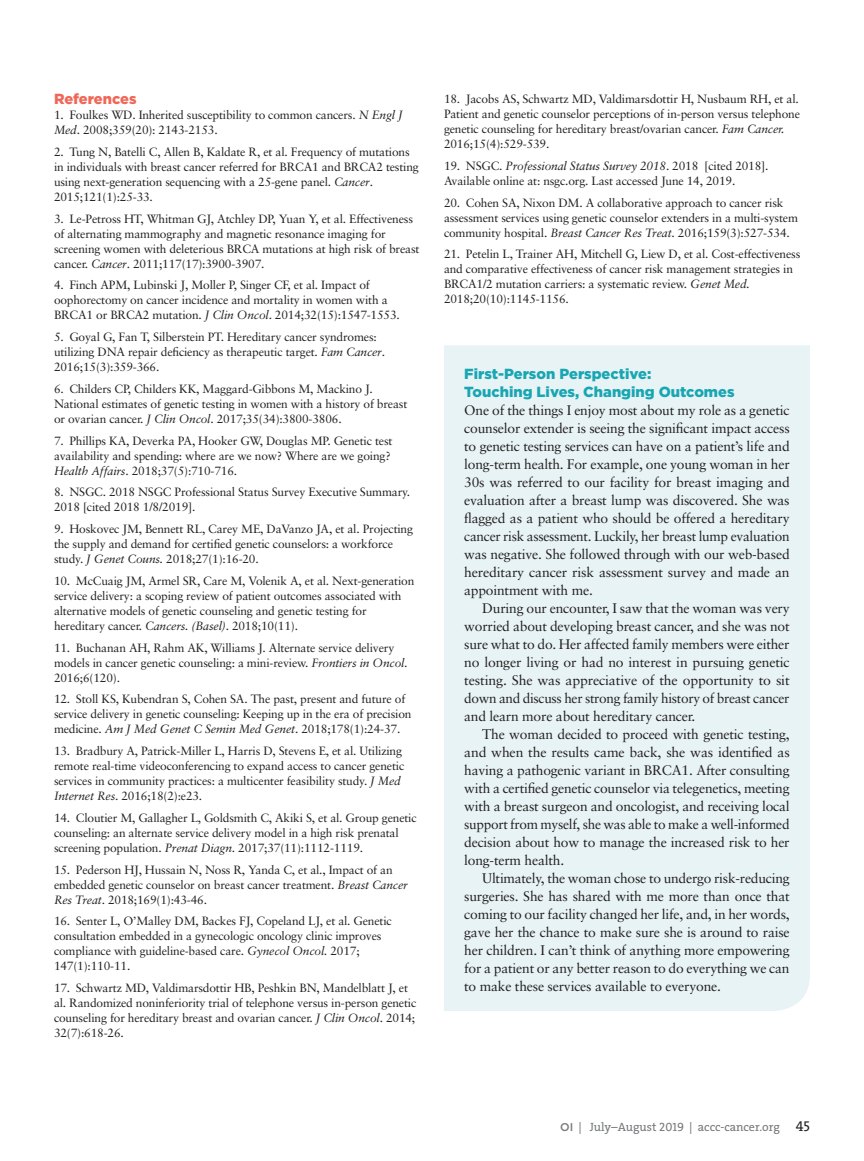
<style>
.page{position:relative;width:864px;height:1161px;background:#fff}
.page>*{position:absolute;margin:0;border:0;box-sizing:border-box;transform-origin:0 0}
.Feature_H1{font:900 14.7px/18px "Gotham";color:#18a6b3}
.Feature_H1-2{font:900 14.7px "Gotham";color:#f06758}
.NEW_Feature_Body_Ind{font:13.8px/18px "Sabon";letter-spacing:-.015em;color:#231f20;text-align:justify}
.NEW_Feature_Body_No{font:13.8px/18px "Sabon";letter-spacing:-.01em;color:#231f20;text-align:justify}
.NEW_REF{font:12px/15px "Sabon";letter-spacing:-.015em;color:#231f20}
.t1{font:12px "The Serif B W5 Plain";color:#76787b}
.s1{font-style:italic}
.s2{font-family:"Gotham";font-weight:500;font-size:11.25px}
.s3{font-family:"The Serif Caps"}
.s4{font-family:"The Serif Caps";font-size:14.25px;color:#231f20}
</style>
<div class="page">
<div style="left:444px;top:345px;width:366px;height:666px;background:#e8f3f5"></div>
<p class="Feature_H1-2" style="left:54px;top:89px;width:84px">References</p>
<p class="NEW_REF" style="left:54px;top:107px;width:350px">1. Foulkes WD. Inherited susceptibility to common cancers. <span class="s1">N Engl J<br>Med</span>. 2008;359(20): 2143-2153.</p>
<p class="NEW_REF" style="left:54px;top:144px;width:366px">2. Tung N, Batelli C, Allen B, Kaldate R, et al. Frequency of mutations in individuals with breast cancer referred for BRCA1 and BRCA2 testing using next-generation sequencing with a 25-gene panel. <span class="s1">Cancer</span>.<br>2015;121(1):25-33.</p>
<p class="NEW_REF" style="left:54px;top:211px;width:367px">3. Le-Petross HT, Whitman GJ, Atchley DP, Yuan Y, et al. Effectiveness of alternating mammography and magnetic resonance imaging for screening women with deleterious BRCA mutations at high risk of breast cancer. <span class="s1">Cancer</span>. 2011;117(17):3900-3907.</p>
<p class="NEW_REF" style="left:54px;top:277px;width:347px">4. Finch APM, Lubinski J, Moller P, Singer CF, et al. Impact of oophorectomy on cancer incidence and mortality in women with a<br>BRCA1 or BRCA2 mutation. <span class="s1">J Clin Oncol</span>. 2014;32(15):1547-1553.</p>
<p class="NEW_REF" style="left:54px;top:329px;width:333px">5. Goyal G, Fan T, Silberstein PT. Hereditary cancer syndromes: utilizing DNA repair deficiency as therapeutic target. <span class="s1">Fam Cancer</span>.<br>2016;15(3):359-366.</p>
<p class="NEW_REF" style="left:54px;top:381px;width:355px">6. Childers CP, Childers KK, Maggard-Gibbons M, Mackino J.<br>National estimates of genetic testing in women with a history of breast or ovarian cancer. <span class="s1">J Clin Oncol</span>. 2017;35(34):3800-3806.</p>
<p class="NEW_REF" style="left:54px;top:433px;width:340px">7. Phillips KA, Deverka PA, Hooker GW, Douglas MP. Genetic test availability and spending: where are we now? Where are we going?<br><span class="s1">Health Affairs</span>. 2018;37(5):710-716.</p>
<p class="NEW_REF" style="left:54px;top:484px;width:358px">8. NSGC. 2018 NSGC Professional Status Survey Executive Summary.<br>2018 [cited 2018 1/8/2019].</p>
<p class="NEW_REF" style="left:54px;top:521px;width:361px">9. Hoskovec JM, Bennett RL, Carey ME, DaVanzo JA, et al. Projecting the supply and demand for certified genetic counselors: a workforce study. <span class="s1">J Genet Couns.</span> 2018;27(1):16-20.</p>
<p class="NEW_REF" style="left:54px;top:573px;width:362px">10. McCuaig JM, Armel SR, Care M, Volenik A, et al. Next-generation service delivery: a scoping review of patient outcomes associated with alternative models of genetic counseling and genetic testing for hereditary cancer. <span class="s1">Cancers. (Basel)</span>. 2018;10(11).</p>
<p class="NEW_REF" style="left:54px;top:640px;width:355px">11. Buchanan AH, Rahm AK, Williams J. Alternate service delivery models in cancer genetic counseling: a mini-review. <span class="s1">Frontiers in Oncol.<br></span>2016;6(120).</p>
<p class="NEW_REF" style="left:54px;top:691px;width:359px">12. Stoll KS, Kubendran S, Cohen SA. The past, present and future of service delivery in genetic counseling: Keeping up in the era of precision medicine. <span class="s1">Am J Med Genet C Semin Med Genet</span>. 2018;178(1):24-37.</p>
<p class="NEW_REF" style="left:54px;top:743px;width:352px">13. Bradbury A, Patrick-Miller L, Harris D, Stevens E, et al. Utilizing remote real-time videoconferencing to expand access to cancer genetic services in community practices: a multicenter feasibility study. <span class="s1">J Med Internet Res</span>. 2016;18(2):e23.</p>
<p class="NEW_REF" style="left:54px;top:810px;width:364px">14. Cloutier M, Gallagher L, Goldsmith C, Akiki S, et al. Group genetic counseling: an alternate service delivery model in a high risk prenatal screening population. <span class="s1">Prenat Diagn</span>. 2017;37(11):1112-1119.</p>
<p class="NEW_REF" style="left:54px;top:862px;width:355px">15. Pederson HJ, Hussain N, Noss R, Yanda C, et al., Impact of an embedded genetic counselor on breast cancer treatment. <span class="s1">Breast Cancer<br>Res Treat</span>. 2018;169(1):43-46.</p>
<p class="NEW_REF" style="left:54px;top:913px;width:339px">16. Senter L, O’Malley DM, Backes FJ, Copeland LJ, et al. Genetic consultation embedded in a gynecologic oncology clinic improves compliance with guideline-based care. <span class="s1">Gynecol Oncol.</span> 2017; 147(1):110-11.</p>
<p class="NEW_REF" style="left:54px;top:980px;width:364px">17. Schwartz MD, Valdimarsdottir HB, Peshkin BN, Mandelblatt J, et al. Randomized noninferiority trial of telephone versus in-person genetic counseling for hereditary breast and ovarian cancer. <span class="s1">J Clin Oncol</span>. 2014; 32(7):618-26.</p>
<p class="NEW_REF" style="left:444px;top:91px;width:358px">18. Jacobs AS, Schwartz MD, Valdimarsdottir H, Nusbaum RH, et al.<br>Patient and genetic counselor perceptions of in-person versus telephone genetic counseling for hereditary breast/ovarian cancer. <span class="s1">Fam Cancer.<br></span>2016;15(4):529-539.</p>
<p class="NEW_REF" style="left:444px;top:158px;width:326px">19. NSGC. <span class="s1">Professional Status Survey 2018</span>. 2018 [cited 2018].<br>Available online at: nsgc.org. Last accessed June 14, 2019.</p>
<p class="NEW_REF" style="left:444px;top:195px;width:356px">20. Cohen SA, Nixon DM. A collaborative approach to cancer risk assessment services using genetic counselor extenders in a multi-system community hospital. <span class="s1">Breast Cancer Res Treat</span>. 2016;159(3):527-534.</p>
<p class="NEW_REF" style="left:444px;top:247px;width:358px">21. Petelin L, Trainer AH, Mitchell G, Liew D, et al. Cost-effectiveness and comparative effectiveness of cancer risk management strategies in BRCA1/2 mutation carriers: a systematic review. <span class="s1">Genet Med.<br></span>2018;20(10):1145-1156.</p>
<p class="Feature_H1" style="left:464px;top:364px;width:272px">First-Person Perspective:<br>Touching Lives, Changing Outcomes</p>
<p class="NEW_Feature_Body_No" style="left:464px;top:401px;width:327px">One of the things I enjoy most about my role as a genetic counselor extender is seeing the significant impact access to genetic testing services can have on a patient’s life and long-term health. For example, one young woman in her 30s was referred to our facility for breast imaging and evaluation after a breast lump was discovered. She was flagged as a patient who should be offered a hereditary cancer risk assessment. Luckily, her breast lump evaluation was negative. She followed through with our web-based hereditary cancer risk assessment survey and made an appointment with me.</p>
<p class="NEW_Feature_Body_Ind" style="left:464px;top:599px;width:327px;text-indent:18px">During our encounter, I saw that the woman was very worried about developing breast cancer, and she was not sure what to do. Her affected family members were either no longer living or had no interest in pursuing genetic testing. She was appreciative of the opportunity to sit down and discuss her strong family history of breast cancer and learn more about hereditary cancer.</p>
<p class="NEW_Feature_Body_Ind" style="left:464px;top:725px;width:327px;text-indent:18px">The woman decided to proceed with genetic testing, and when the results came back, she was identified as having a pathogenic variant in BRCA1. After consulting with a certified genetic counselor via telegenetics, meeting with a breast surgeon and oncologist, and receiving local support from myself, she was able to make a well-informed decision about how to manage the increased risk to her long-term health.</p>
<p class="NEW_Feature_Body_Ind" style="left:464px;top:869px;width:327px;text-indent:18px">Ultimately, the woman chose to undergo risk-reducing surgeries. She has shared with me more than once that coming to our facility changed her life, and, in her words, gave her the chance to make sure she is around to raise her children. I can’t think of anything more empowering for a patient or any better reason to do everything we can to make these services available to everyone.</p>
<p class="t1" style="left:560px;top:1119px;width:251px"><span class="s2">OI</span> | July–August <span class="s3">2019</span> | accc-cancer.org <span class="s4">45</span></p>
</div>
